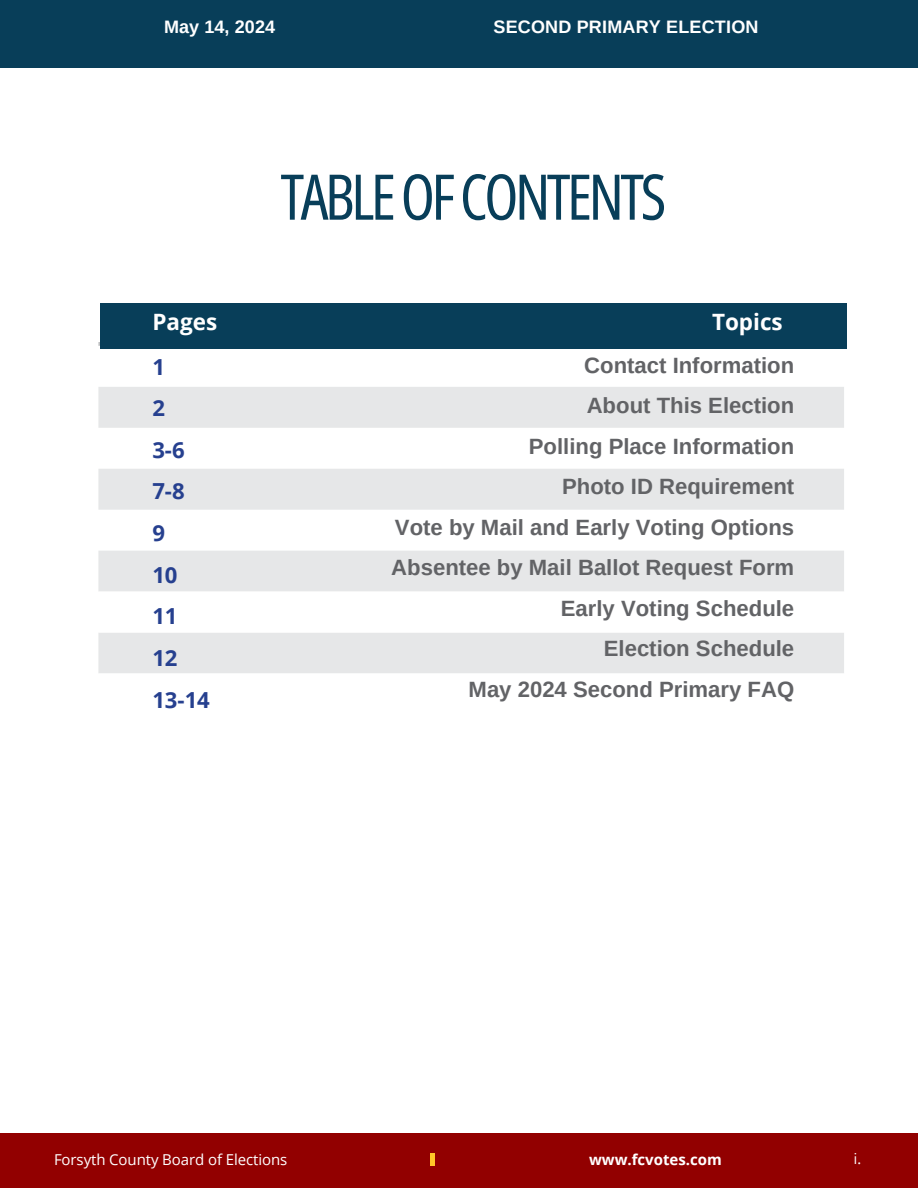
<style>
.page{position:relative;width:918px;height:1188px;background:#fff}
.page>*{position:absolute;margin:0;border:0;box-sizing:border-box;transform-origin:0 0}
.t1{font:63px "Open Sans Condensed";letter-spacing:-.055em;color:#083e59}
.t2{font:700 22.5px "Open Sans";color:#fff}
.t3{font:700 22.05px/40.5px "Arimo";color:#626366;text-align:right}
.t4{font:700 22.05px/41.7px "Open Sans";color:#26408f}
.t5{font:700 18px "Arimo";letter-spacing:.01em;color:#fff}
.t6{font:15px "Open Sans";letter-spacing:-.005em;color:#fff}
.t7{font:700 15px "Open Sans";color:#fff}
.t8{font:15px "IBM Plex Sans Cond";color:#fff}
</style>
<div class="page">
<div style="left:0;top:0;width:918px;height:68px;background:#083e59"></div>
<div style="left:0;top:1134px;width:918px;height:54px;background:#920000"></div>
<svg style="left:431px;top:1153px;width:3px;height:13px"></svg>
<svg style="left:98px;top:387px;width:746px;height:204px;fill:#e6e7e8"></svg>
<div style="left:98px;top:633px;width:746px;height:40px;background:#e6e7e8"></div>
<div style="left:100px;top:303px;width:746px;height:45px;background:#083e59"></div>
<p class="t5" style="left:164px;top:17px;width:113px">May 14, 2024</p>
<h4 class="t5" style="left:494px;top:17px;width:266px">SECOND PRIMARY ELECTION</h4>
<h2 class="t1" style="left:281px;top:152px;width:387px">TABLEOFCONTENTS</h2>
<h2 class="t2" style="left:152px;top:306px;width:66px">Pages</h2>
<h2 class="t2" style="left:712px;top:306px;width:72px">Topics</h2>
<h2 class="t4" style="left:152px;top:345px;width:59px">1<br>2<br>3-6<br>7-8<br>9<br>10<br>11<br>12<br>13-14</h2>
<p class="t3" style="left:391px;top:345px;width:405px">Contact Information<br>About This Election<br>Polling Place Information<br>Photo ID Requirement<br>Vote by Mail and Early Voting Options<br>Absentee by Mail Ballot Request Form<br>Early Voting Schedule<br>Election Schedule<br>May 2024 Second Primary FAQ</p>
<h3 class="t6" style="left:54px;top:1149px;width:235px">Forsyth County Board of Elections</h3>
<h1 class="t7" style="left:589px;top:1149px;width:134px">www.fcvotes.com</h1>
<p class="t8" style="left:854px;top:1149px;width:9px">i.</p>
</div>
